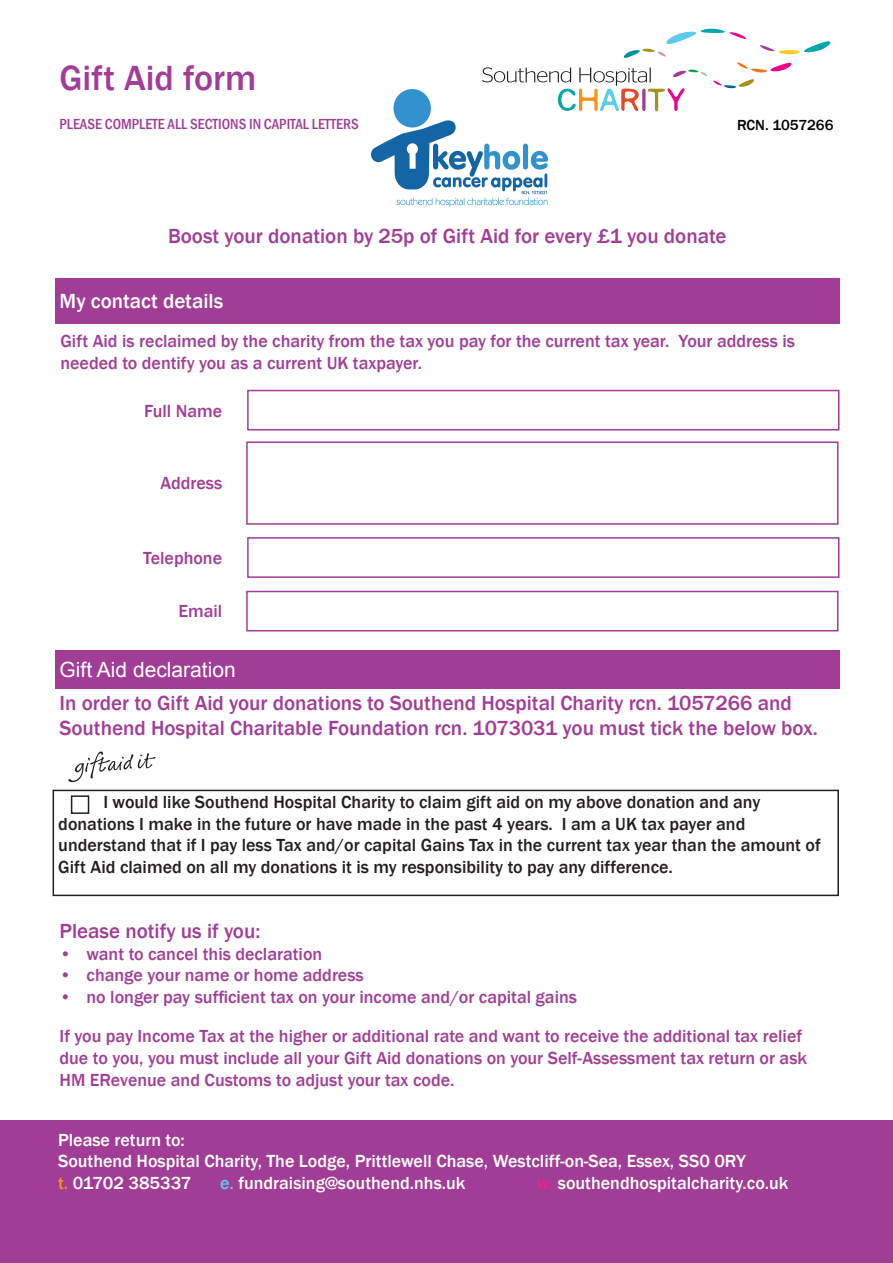
<style>
.page{position:relative;width:893px;height:1263px;background:#fff}
.page>*{position:absolute;margin:0;border:0;box-sizing:border-box;transform-origin:0 0}
.t1{font:500 36px "Franklin Gothic";color:#a13d96}
.t2{font:500 21px/25.2px "Franklin Gothic";color:#a13d96}
.t3{font:21px "Arial";color:#fff}
.t4{font:500 21px "Franklin Gothic";color:#fff}
.t5{font:500 18px/21.6px "Franklin Gothic";color:#a13d96}
.t6{font:500 18px/21.6px "Franklin Gothic";color:#231f20}
.t7{font:500 18px/21.6px "Franklin Gothic";color:#fff}
.t8{font:500 condensed 15px "Franklin Gothic";color:#a13d96}
.t9{font:500 15px "Franklin Gothic";color:#000}
.s1{color:#f7931d}
.s2{color:#5dcbeb}
.s3{color:#e72492}
</style>
<div class="page">
<svg style="left:482px;top:29px;width:349px;height:82px"></svg>
<div style="left:0;top:1120px;width:893px;height:143px;background:#a13d96"></div>
<div style="left:55px;top:650px;width:785px;height:38px;background:#a13d96"></div>
<img style="left:65px;top:751px;width:94px;height:39px">
<div style="left:53px;top:790px;width:786px;height:106px;border:2px solid #231f20"></div>
<div style="left:71px;top:795px;width:18px;height:19px;border:2px solid #231f20"></div>
<div style="left:55px;top:278px;width:785px;height:45px;background:#a13d96"></div>
<div style="left:247px;top:390px;width:592px;height:40px;border:2px solid #a13d96"></div>
<div style="left:247px;top:537px;width:592px;height:41px;border:2px solid #a13d96"></div>
<div style="left:246px;top:441px;width:592px;height:84px;border:2px solid #a13d96"></div>
<div style="left:246px;top:591px;width:592px;height:40px;border:2px solid #a13d96"></div>
<img style="left:371px;top:89px;width:176px;height:118px">
<h1 class="t1" style="left:60px;top:56px;width:198px">Gift Aid form</h1>
<p class="t8" style="left:60px;top:115px;width:301px">PLEASE COMPLETE ALL SECTIONS IN CAPITAL LETTERS</p>
<p class="t9" style="left:737px;top:115px;width:98px">RCN. 1057266</p>
<p class="t2" style="left:168px;top:224px;width:560px">Boost your donation by 25p of Gift Aid for every £1 you donate</p>
<p class="t4" style="left:60px;top:288px;width:165px">My contact details</p>
<p class="t5" style="left:60px;top:330px;width:736px">Gift Aid is reclaimed by the charity from the tax you pay for the current tax year. Your address is needed to dentify you as a current UK taxpayer.</p>
<p class="t5" style="left:144px;top:401px;width:80px">Full Name</p>
<p class="t5" style="left:160px;top:473px;width:63px">Address</p>
<p class="t5" style="left:143px;top:547px;width:81px">Telephone</p>
<p class="t5" style="left:178px;top:601px;width:45px">Email</p>
<p class="t3" style="left:60px;top:655px;width:178px">Gift Aid declaration</p>
<p class="t2" style="left:60px;top:691px;width:760px">In order to Gift Aid your donations to Southend Hospital Charity rcn. 1057266 and<br>Southend Hospital Charitable Foundation rcn. 1073031 you must tick the below box.</p>
<p class="t6" style="left:58px;top:791px;width:764px;text-indent:45px">I would like Southend Hospital Charity to claim gift aid on my above donation and any donations I make in the future or have made in the past 4 years. I am a UK tax payer and understand that if I pay less Tax and/or capital Gains Tax in the current tax year than the amount of Gift Aid claimed on all my donations it is my responsibility to pay any difference.</p>
<p class="t2" style="left:60px;top:919px;width:202px">Please notify us if you:</p>
<p class="t5" style="left:60px;top:943px;width:264px">• want to cancel this declaration</p>
<p class="t5" style="left:60px;top:964px;width:306px">• change your name or home address</p>
<p class="t5" style="left:60px;top:977px;width:744px;line-height:39.6px">• no longer pay sufficient tax on your income and/or capital gains<br>If you pay Income Tax at the higher or additional rate and want to receive the additional tax relief</p>
<p class="t5" style="left:60px;top:1047px;width:749px">due to you, you must include all your Gift Aid donations on your Self-Assessment tax return or ask<br>HM ERevenue and Customs to adjust your tax code.</p>
<p class="t7" style="left:58px;top:1129px;width:689px">Please return to:<br>Southend Hospital Charity, The Lodge, Prittlewell Chase, Westcliff-on-Sea, Essex, SS0 0RY <span class="s1">t.</span> 01702 385337</p>
<p class="t7" style="left:220px;top:1172px;width:247px"><span class="s2">e.</span> fundraising@southend.nhs.uk</p>
<p class="t7" style="left:537px;top:1172px;width:253px"><span class="s3">w.</span> southendhospitalcharity.co.uk</p>
</div>
